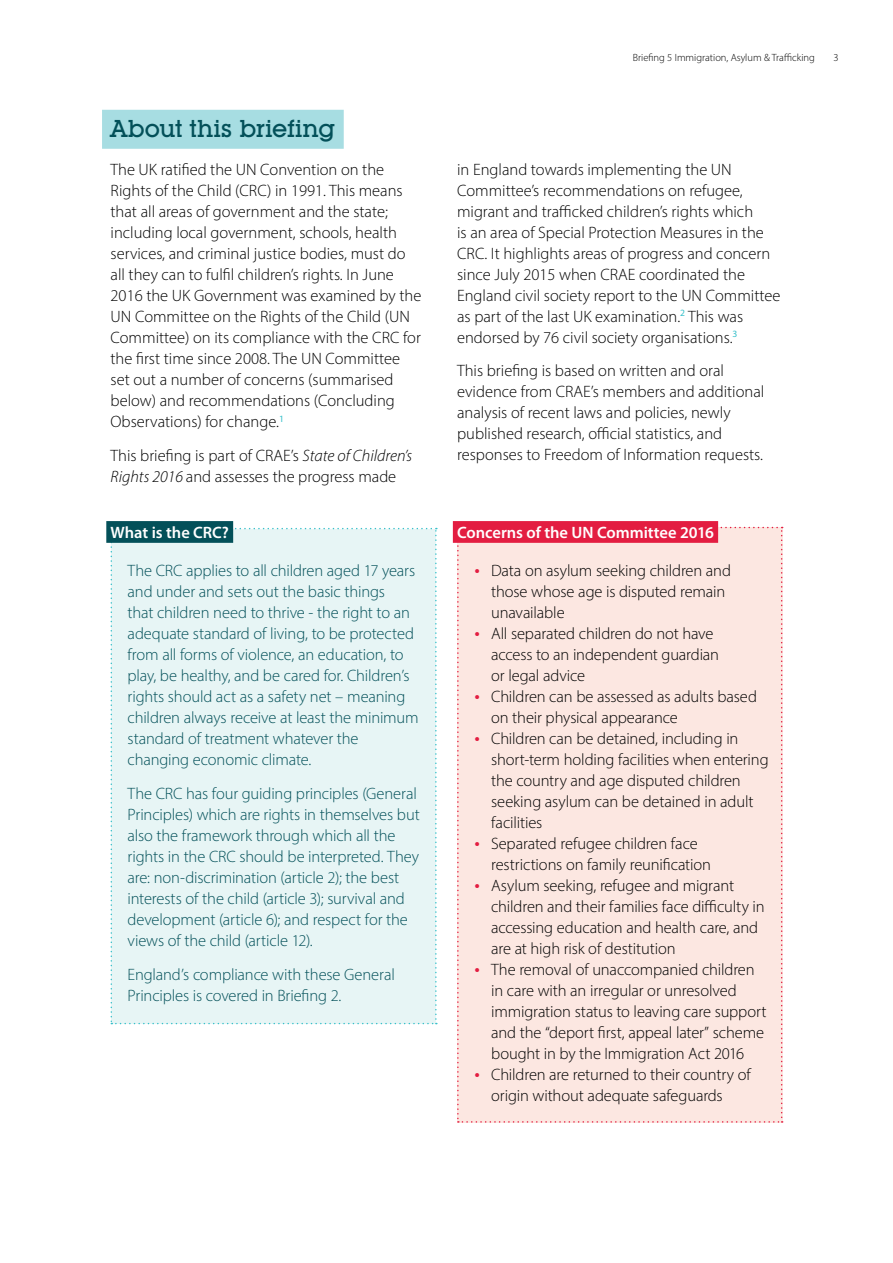
<style>
.page{position:relative;width:893px;height:1263px;background:#fff}
.page>*{position:absolute;margin:0;border:0;box-sizing:border-box;transform-origin:0 0}
.t1{font:500 24px "Lubalin Graph IT Cby BT";letter-spacing:-.01em;color:#035059}
.BODY{font:300 16.5px/21px "Myriad Pro";color:#000}
.BODY-2{font:300 16.5px/21px "Myriad Pro";letter-spacing:-.01em;color:#035059}
.BAR_HEADER_-_DARK_BL{font:600 16.5px "Myriad Pro";letter-spacing:-.005em;color:#fff}
.t2{font:300 10.5px "Myriad Pro";color:#000}
.s1{font-style:italic}
</style>
<div class="page">
<div style="left:102px;top:110px;width:242px;height:39px;background:#a7dde2"></div>
<div style="left:111px;top:528px;width:326px;height:496px;background:#e7f5f5"></div>
<div style="left:106px;top:521px;width:127px;height:22px;background:#035059"></div>
<div style="left:453px;top:521px;width:265px;height:22px;background:#e31d41"></div>
<div style="left:457px;top:527px;width:326px;height:596px;background:#fce7e1"></div>
<h1 class="t1" style="left:111px;top:114px;width:226px">About this briefing</h1>
<p class="BODY" style="left:111px;top:159px;width:312px">The UK ratified the UN Convention on the Rights of the Child (CRC) in 1991. This means that all areas of government and the state; including local government, schools, health services, and criminal justice bodies, must do all they can to fulfil children’s rights. In June 2016 the UK Government was examined by the UN Committee on the Rights of the Child (UN Committee) on its compliance with the CRC for the first time since 2008. The UN Committee set out a number of concerns (summarised below) and recommendations (Concluding Observations) for change.<sup>1</sup></p>
<p class="BODY" style="left:111px;top:445px;width:303px">This briefing is part of CRAE’s <span class="s1">State of Children’s<br>Rights 2016</span> and assesses the progress made</p>
<p class="BAR_HEADER_-_DARK_BL" style="left:111px;top:522px;width:120px">What is the CRC?</p>
<p class="BODY-2" style="left:128px;top:560px;width:293px">The CRC applies to all children aged 17 years and under and sets out the basic things<br>that children need to thrive - the right to an adequate standard of living, to be protected from all forms of violence, an education, to play, be healthy, and be cared for. Children’s rights should act as a safety net – meaning children always receive at least the minimum standard of treatment whatever the changing economic climate.</p>
<p class="BODY-2" style="left:128px;top:783px;width:294px">The CRC has four guiding principles (General Principles) which are rights in themselves but also the framework through which all the rights in the CRC should be interpreted. They are: non-discrimination (article 2); the best interests of the child (article 3); survival and development (article 6); and respect for the views of the child (article 12).</p>
<p class="BODY-2" style="left:128px;top:963px;width:269px">England’s compliance with these General<br>Principles is covered in Briefing 2.</p>
<p class="t2" style="left:633px;top:51px;width:184px">Briefing 5 Immigration, Asylum &amp; Trafficking</p>
<p class="t2" style="left:833px;top:51px;width:7px">3</p>
<p class="BODY" style="left:457px;top:159px;width:325px">in England towards implementing the UN Committee’s recommendations on refugee, migrant and trafficked children’s rights which<br>is an area of Special Protection Measures in the CRC. It highlights areas of progress and concern since July 2015 when CRAE coordinated the England civil society report to the UN Committee as part of the last UK examination.<sup>2</sup> This was endorsed by 76 civil society organisations.<sup>3</sup></p>
<p class="BODY" style="left:457px;top:360px;width:309px">This briefing is based on written and oral evidence from CRAE’s members and additional analysis of recent laws and policies, newly published research, official statistics, and responses to Freedom of Information requests.</p>
<p class="BAR_HEADER_-_DARK_BL" style="left:457px;top:522px;width:258px">Concerns of the UN Committee 2016</p>
<p class="BODY" style="left:491px;top:560px;width:241px">Data on asylum seeking children and those whose age is disputed remain unavailable</p>
<p class="BODY" style="left:491px;top:623px;width:229px">All separated children do not have access to an independent guardian or legal advice</p>
<p class="BODY" style="left:491px;top:686px;width:267px">Children can be assessed as adults based on their physical appearance</p>
<p class="BODY" style="left:491px;top:728px;width:279px">Children can be detained, including in short-term holding facilities when entering the country and age disputed children seeking asylum can be detained in adult facilities</p>
<p class="BODY" style="left:491px;top:833px;width:221px">Separated refugee children face restrictions on family reunification</p>
<p class="BODY" style="left:491px;top:875px;width:275px">Asylum seeking, refugee and migrant children and their families face difficulty in accessing education and health care, and are at high risk of destitution</p>
<p class="BODY" style="left:491px;top:959px;width:277px">The removal of unaccompanied children in care with an irregular or unresolved immigration status to leaving care support and the “deport first, appeal later” scheme bought in by the Immigration Act 2016</p>
<p class="BODY" style="left:491px;top:1064px;width:261px">Children are returned to their country of origin without adequate safeguards</p>
</div>
